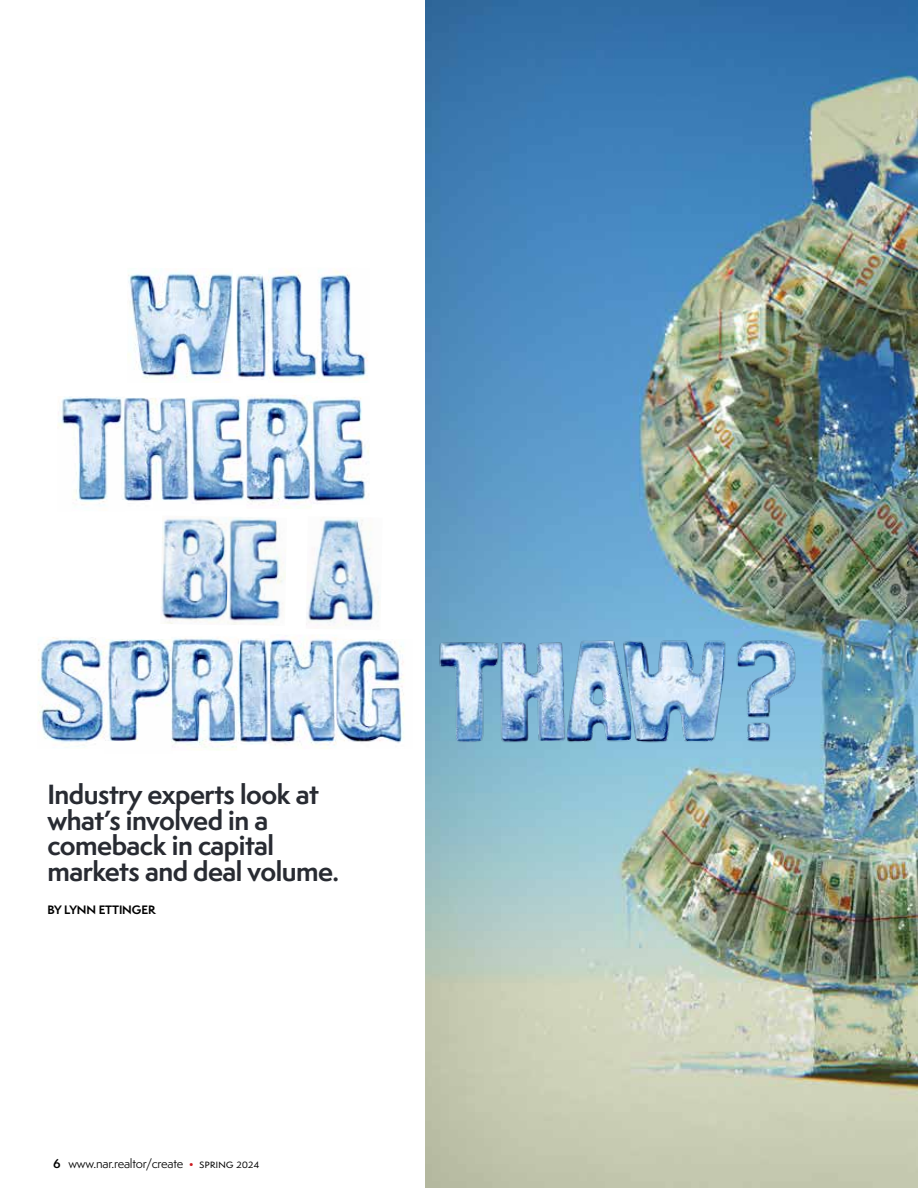
<style>
.page{position:relative;width:918px;height:1188px;background:#fff}
.page>*{position:absolute;margin:0;border:0;box-sizing:border-box;transform-origin:0 0}
.t1{font:700 25.5px/25.5px "Semplicita Pro";letter-spacing:-.02em;color:#282b32}
.t2{font:12px "Semplicita Pro";letter-spacing:-.02em;color:#000}
.t3{font:700 11.25px "Semplicita Pro";letter-spacing:-.01em;color:#000}
.s1{font-weight:600}
.s2{color:#cc1b21}
</style>
<div class="page">
<img style="left:426px;top:0;width:492px;height:1188px">
<img style="left:236px;top:274px;width:32px;height:106px">
<img style="left:268px;top:269px;width:49px;height:112px">
<img style="left:317px;top:269px;width:51px;height:112px">
<img style="left:128px;top:268px;width:105px;height:115px">
<img style="left:161px;top:518px;width:66px;height:106px">
<img style="left:227px;top:517px;width:59px;height:108px">
<img style="left:306px;top:518px;width:73px;height:111px">
<img style="left:58px;top:397px;width:63px;height:109px">
<img style="left:121px;top:398px;width:68px;height:103px">
<img style="left:190px;top:397px;width:55px;height:105px">
<img style="left:312px;top:397px;width:57px;height:105px">
<img style="left:246px;top:395px;width:66px;height:114px">
<img style="left:237px;top:639px;width:33px;height:105px">
<img style="left:38px;top:637px;width:67px;height:110px">
<img style="left:105px;top:639px;width:66px;height:102px">
<img style="left:171px;top:638px;width:66px;height:112px">
<img style="left:270px;top:635px;width:67px;height:114px">
<img style="left:336px;top:639px;width:68px;height:110px">
<img style="left:434px;top:640px;width:68px;height:113px">
<img style="left:500px;top:641px;width:72px;height:111px">
<img style="left:566px;top:638px;width:73px;height:112px">
<img style="left:620px;top:634px;width:113px;height:115px">
<img style="left:731px;top:638px;width:66px;height:110px">
<p class="t1" style="left:47px;top:781px;width:293px">Industry experts look at what’s involved in a comeback in capital markets and deal volume.</p>
<p class="t3" style="left:47px;top:901px;width:110px">BY LYNN ETTINGER</p>
<p class="t2" style="left:53px;top:1155px;width:208px"><span class="s1">6</span> www.nar.realtor/create <span class="s2">•</span> spring 2024</p>
</div>
